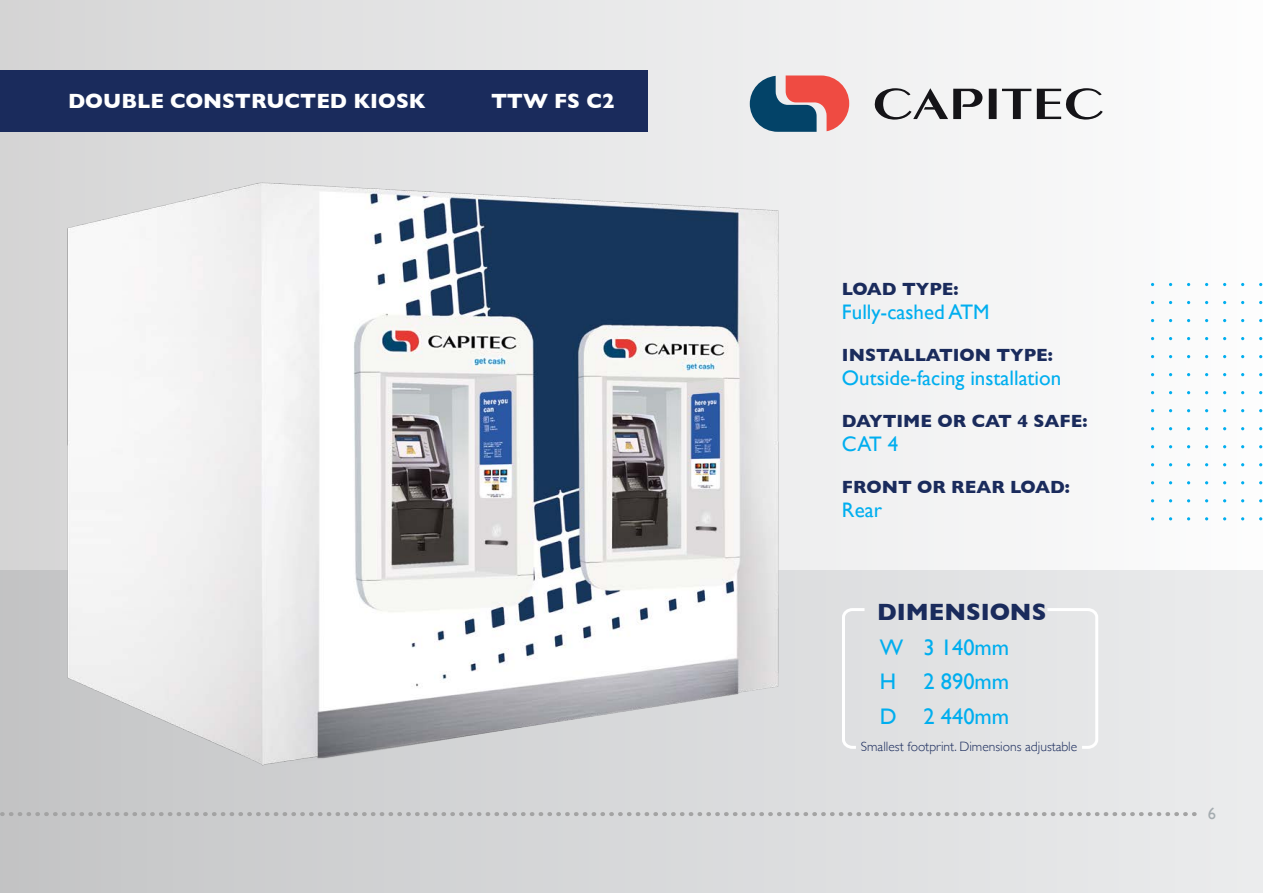
<style>
.page{position:relative;width:1263px;height:893px;background:#fff}
.page>*{position:absolute;margin:0;border:0;box-sizing:border-box;transform-origin:0 0}
.t1{font:700 24px "Gill Sans";color:#1a2b5c}
.t2{font:22.5px "Gill Sans";color:#00aeef}
.t3{font:21px "Gill Sans";color:#00aeef}
.Paragraph_Style_1{font:700 21px "Gill Sans";color:#fff}
.t4{font:700 18px "Gill Sans";color:#1a2b5c}
.t5{font:16.5px "Gill Sans";color:#929ba0}
.t6{font:300 13.5px "Gill Sans";color:#1a2b5c}
</style>
<div class="page">
<div style="left:0;top:0;width:1263px;height:893px;background:linear-gradient(to right,#cdcdce,#f6f7f8)"></div>
<div style="left:0;top:70px;width:648px;height:62px;background:#1a2b5c"></div>
<img style="left:67px;top:166px;width:736px;height:619px">
<div style="left:1044px;top:607px;width:56px;height:143px;background:#e5e6e7"></div>
<svg style="left:840px;top:607px;width:27px;height:143px;background:#e2e3e4"></svg>
<svg style="left:874px;top:88px;width:108px;height:32px"></svg>
<div style="left:989px;top:89px;width:7px;height:30px;background:#151418"></div>
<svg style="left:1002px;top:89px;width:29px;height:30px"></svg>
<svg style="left:1037px;top:88px;width:66px;height:32px"></svg>
<svg style="left:750px;top:75px;width:99px;height:57px;background:#916f7b"></svg>
<svg style="left:2px;top:812px;width:1193px;height:4px;background:#c0c1c1"></svg>
<p class="Paragraph_Style_1" style="left:68px;top:84px;width:359px">DOUBLE CONSTRUCTED KIOSK</p>
<p class="Paragraph_Style_1" style="left:491px;top:84px;width:125px">TTW FS C2</p>
<p class="t4" style="left:842px;top:275px;width:118px">LOAD TYPE:</p>
<p class="t3" style="left:842px;top:300px;width:149px">Fully-cashed ATM</p>
<p class="t4" style="left:842px;top:341px;width:212px">INSTALLATION TYPE:</p>
<p class="t3" style="left:842px;top:366px;width:221px">Outside-facing installation</p>
<p class="t4" style="left:842px;top:407px;width:247px">DAYTIME OR CAT 4 SAFE:</p>
<p class="t3" style="left:842px;top:432px;width:58px">CAT 4</p>
<p class="t4" style="left:842px;top:473px;width:229px">FRONT OR REAR LOAD:</p>
<p class="t3" style="left:842px;top:498px;width:42px">Rear</p>
<p class="t1" style="left:877px;top:593px;width:171px">DIMENSIONS</p>
<p class="t2" style="left:880px;top:634px;width:25px">W</p>
<p class="t2" style="left:880px;top:668px;width:18px">H</p>
<p class="t2" style="left:880px;top:703px;width:18px">D</p>
<p class="t2" style="left:923px;top:634px;width:87px">3 140mm</p>
<p class="t2" style="left:923px;top:668px;width:87px">2 890mm</p>
<p class="t2" style="left:923px;top:703px;width:87px">2 440mm</p>
<p class="t6" style="left:861px;top:736px;width:218px">Smallest footprint. Dimensions adjustable</p>
<p class="t5" style="left:1208px;top:803px;width:10px">6</p>
</div>
